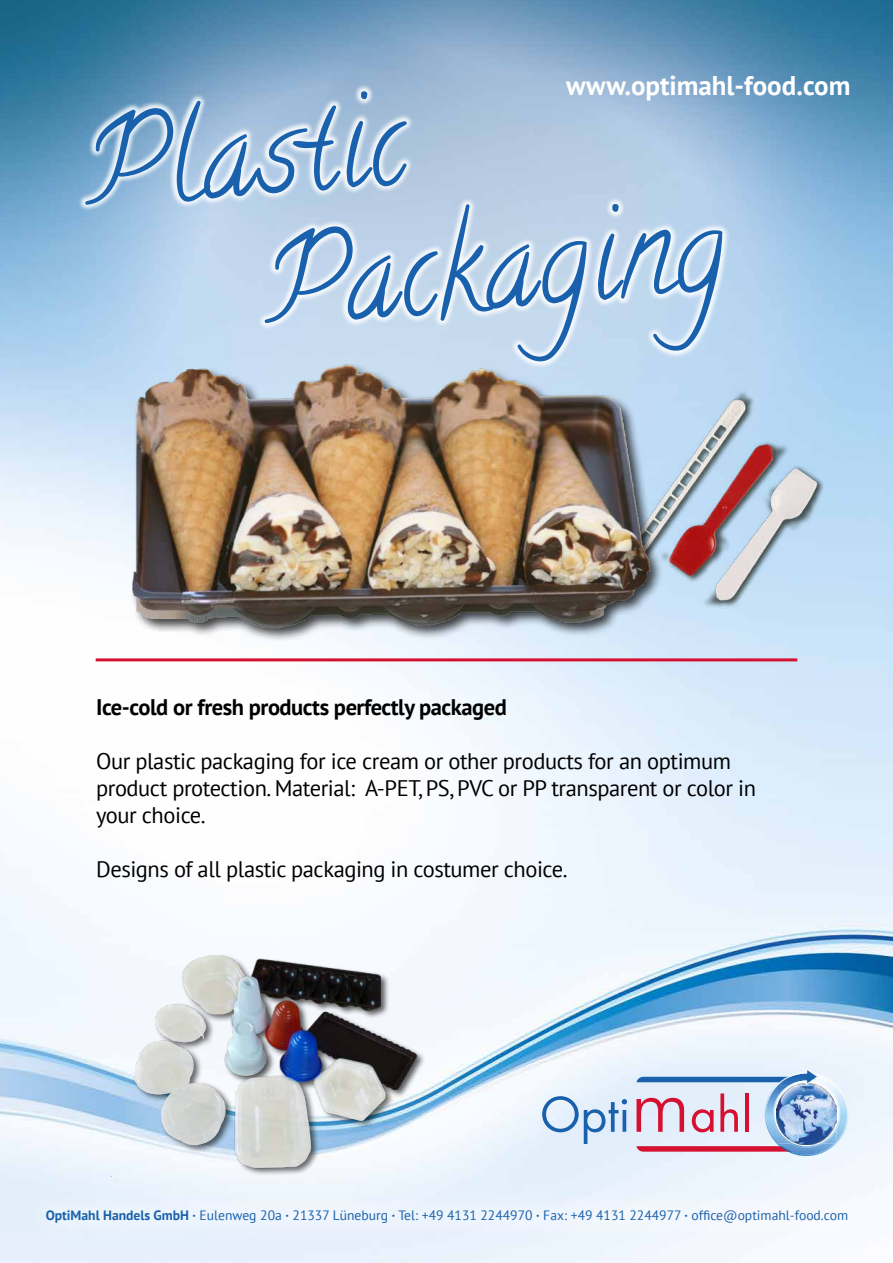
<style>
.page{position:relative;width:893px;height:1263px;background:#fff}
.page>*{position:absolute;margin:0;border:0;box-sizing:border-box;transform-origin:0 0}
.t1{font:120px/130.1px "Calligraffiti";color:#1961ac}
.t2{font:700 27px "PT Sans";color:#fff}
.t3{font:22.5px/27px "PT Sans";letter-spacing:-.02em;color:#000}
.t4{font:700 22.5px "PT Sans";letter-spacing:-.02em;color:#000}
.t5{font:13.5px "PT Sans";color:#1961ac}
.s1{font-weight:700}
</style>
<div class="page">
<img style="left:0;top:0;width:893px;height:1263px">
<img style="left:680px;top:380px;width:161px;height:241px">
<img style="left:110px;top:404px;width:570px;height:286px">
<div style="left:110px;top:954px;width:320px;height:231px;background:#f2f7fc"></div>
<img style="left:110px;top:949px;width:316px;height:227px">
<img style="left:765px;top:1069px;width:83px;height:87px">
<img style="left:823px;top:1102px;width:13px;height:24px">
<img style="left:818px;top:1101px;width:18px;height:1px">
<img style="left:818px;top:1126px;width:18px;height:1px">
<img style="left:818px;top:1085px;width:18px;height:16px">
<img style="left:818px;top:1127px;width:18px;height:16px">
<svg style="left:542px;top:1096px;width:85px;height:48px"></svg>
<svg style="left:636px;top:1069px;width:182px;height:83px"></svg>
<hr style="left:745px;top:1093px;width:4px;height:39px;background:#d61030">
<div style="left:24px;top:1187px;width:846px;height:59px;background:#edf4fc"></div>
<hr style="left:96px;top:658px;width:701px;height:3px;background:#d50f30">
<svg style="left:70px;top:53px;width:669px;height:351px"></svg>
<p class="t2" style="left:566px;top:67px;width:286px">www.optimahl-food.com</p>
<h1 class="t1" style="left:250px;top:84px;width:462px;text-indent:-171px;rotate:-4deg">Plastic<br>Packaging</h1>
<p class="t4" style="left:96px;top:692px;width:412px">Ice-cold or fresh products perfectly packaged</p>
<p class="t3" style="left:96px;top:747px;width:661px">Our plastic packaging for ice cream or other products for an optimum product protection. Material: A-PET, PS, PVC or PP transparent or color in your choice.</p>
<p class="t3" style="left:96px;top:855px;width:473px">Designs of all plastic packaging in costumer choice.</p>
<p class="t5" style="left:46px;top:1207px;width:804px"><span class="s1">OptiMahl Handels GmbH ·</span> Eulenweg 20a <span class="s1">·</span> 21337 Lüneburg <span class="s1">·</span> Tel: +49 4131 2244970 <span class="s1">·</span> Fax: +49 4131 2244977 <span class="s1">·</span> office@optimahl-food.com</p>
</div>
